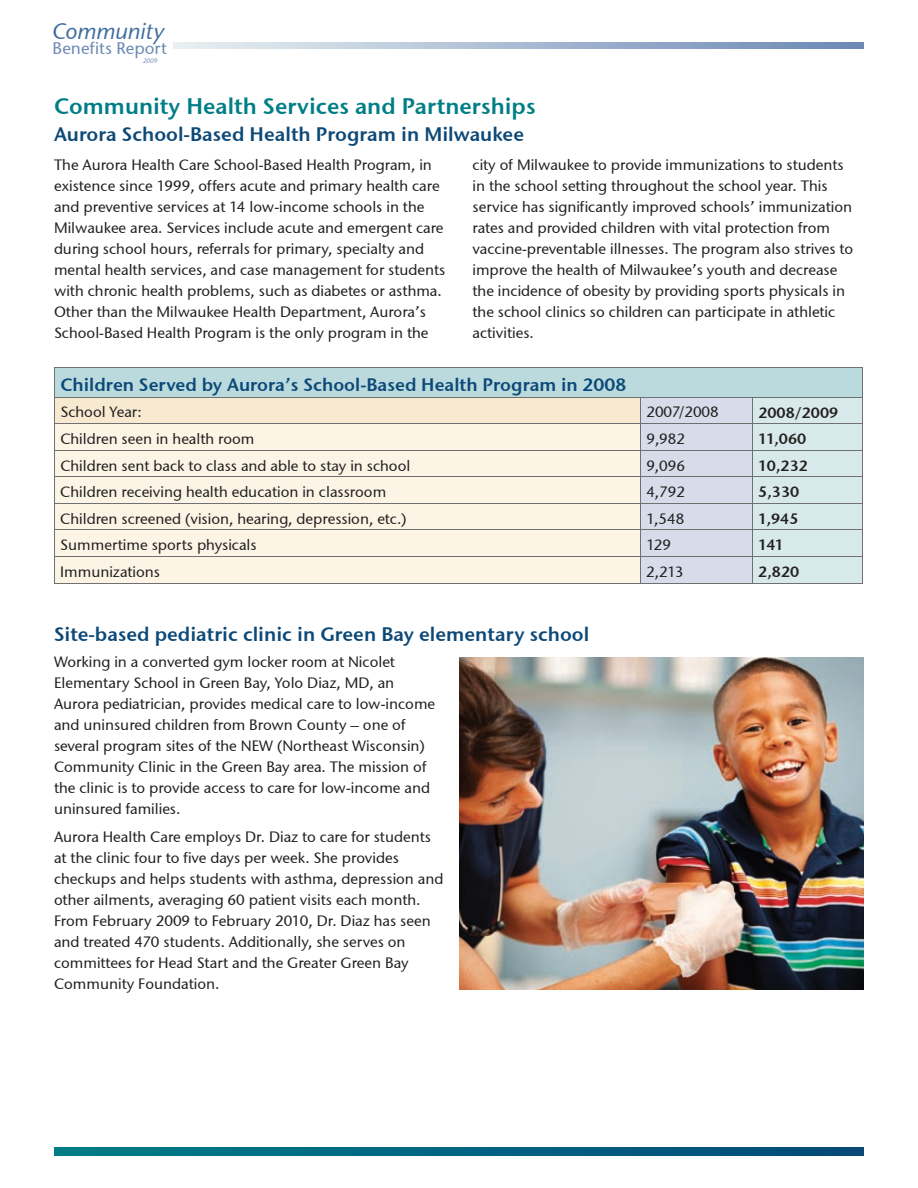
<style>
.page{position:relative;width:918px;height:1188px;background:#fff}
.page>*{position:absolute;margin:0;border:0;box-sizing:border-box;transform-origin:0 0}
.t1{font:22.5px "Stone Sans Sem ITCTT Semi";color:#007e85}
.t2{font:italic 22.5px "Stone Sans ITCTT Medium";letter-spacing:-.005em;color:#3f6c9e}
.t3{font:19.5px "Stone Sans Sem ITCTT Semi";color:#0d4977}
.t4{font:18px "Stone Sans Sem ITCTT Semi";color:#0d4977}
.t5{font:16.8px "Stone Sans ITCTT Medium";letter-spacing:.005em;color:#6b89b4}
.t6{font:15px/21px "Stone Sans ITCTT Medium";color:#232020}
.t7{font:15px "Stone Sans Sem ITCTT Semi";color:#232020}
.t8{font:italic 6.45px "Stone Sans ITCTT Medium";color:#6b89b4}
</style>
<div class="page">
<svg style="left:54px;top:1148px;width:810px;height:8px;background:#006380"></svg>
<div style="left:54px;top:368px;width:809px;height:29px;background:#badade"></div>
<div style="left:54px;top:397px;width:586px;height:27px;background:#f8ead1"></div>
<div style="left:55px;top:424px;width:585px;height:159px;background:#fcf4e5"></div>
<hr style="left:54px;top:367px;width:586px;height:1px;background:#6e7072">
<hr style="left:640px;top:367px;width:112px;height:1px;background:#6e7072">
<hr style="left:752px;top:367px;width:111px;height:1px;background:#6e7072">
<hr style="left:54px;top:397px;width:586px;height:1px;background:#6e7072">
<hr style="left:54px;top:423px;width:586px;height:1px;background:#6e7072">
<hr style="left:54px;top:450px;width:586px;height:1px;background:#6e7072">
<hr style="left:54px;top:476px;width:586px;height:1px;background:#6e7072">
<hr style="left:54px;top:503px;width:586px;height:1px;background:#6e7072">
<hr style="left:54px;top:530px;width:586px;height:1px;background:#6e7072">
<hr style="left:54px;top:556px;width:586px;height:1px;background:#6e7072">
<svg style="left:54px;top:368px;width:1px;height:215px"></svg>
<svg style="left:640px;top:368px;width:223px;height:215px;background:#cedce3"></svg>
<hr style="left:54px;top:583px;width:586px;height:1px;background:#6e7072">
<hr style="left:640px;top:583px;width:112px;height:1px;background:#6e7072">
<hr style="left:752px;top:583px;width:111px;height:1px;background:#6e7072">
<img style="left:459px;top:657px;width:405px;height:333px">
<h1 class="t2" style="left:53px;top:18px;width:113px">Community</h1>
<p class="t5" style="left:53px;top:38px;width:116px">Benefits Report</p>
<p class="t8" style="left:143px;top:57px;width:16px">2009</p>
<h1 class="t1" style="left:54px;top:92px;width:483px">Community Health Services and Partnerships</h1>
<h2 class="t3" style="left:54px;top:122px;width:472px">Aurora School-Based Health Program in Milwaukee</h2>
<p class="t6" style="left:54px;top:154px;width:393px">The Aurora Health Care School-Based Health Program, in existence since 1999, offers acute and primary health care and preventive services at 14 low-income schools in the Milwaukee area. Services include acute and emergent care during school hours, referrals for primary, specialty and mental health services, and case management for students with chronic health problems, such as diabetes or asthma.<br>Other than the Milwaukee Health Department, Aurora’s School-Based Health Program is the only program in the</p>
<p class="t6" style="left:472px;top:154px;width:382px">city of Milwaukee to provide immunizations to students in the school setting throughout the school year. This service has significantly improved schools’ immunization rates and provided children with vital protection from vaccine-preventable illnesses. The program also strives to improve the health of Milwaukee’s youth and decrease the incidence of obesity by providing sports physicals in the school clinics so children can participate in athletic activities.</p>
<p class="t4" style="left:60px;top:374px;width:568px">Children Served by Aurora’s School-Based Health Program in 2008</p>
<p class="t6" style="left:60px;top:402px;width:83px">School Year:</p>
<p class="t6" style="left:646px;top:402px;width:74px">2007/2008</p>
<p class="t7" style="left:758px;top:403px;width:82px">2008/2009</p>
<p class="t6" style="left:60px;top:428px;width:196px">Children seen in health room</p>
<p class="t6" style="left:646px;top:428px;width:40px">9,982</p>
<p class="t7" style="left:758px;top:430px;width:50px">11,060</p>
<p class="t6" style="left:60px;top:455px;width:352px">Children sent back to class and able to stay in school</p>
<p class="t6" style="left:646px;top:455px;width:40px">9,096</p>
<p class="t7" style="left:758px;top:456px;width:51px">10,232</p>
<p class="t6" style="left:60px;top:481px;width:327px">Children receiving health education in classroom</p>
<p class="t6" style="left:646px;top:481px;width:40px">4,792</p>
<p class="t7" style="left:758px;top:483px;width:43px">5,330</p>
<p class="t6" style="left:60px;top:508px;width:348px">Children screened (vision, hearing, depression, etc.)</p>
<p class="t6" style="left:646px;top:508px;width:39px">1,548</p>
<p class="t7" style="left:758px;top:509px;width:42px">1,945</p>
<p class="t6" style="left:60px;top:534px;width:198px">Summertime sports physicals</p>
<p class="t6" style="left:646px;top:534px;width:26px">129</p>
<p class="t7" style="left:758px;top:536px;width:27px">141</p>
<p class="t6" style="left:60px;top:561px;width:101px">Immunizations</p>
<p class="t6" style="left:646px;top:561px;width:38px">2,213</p>
<p class="t7" style="left:758px;top:562px;width:43px">2,820</p>
<h2 class="t3" style="left:54px;top:622px;width:537px">Site-based pediatric clinic in Green Bay elementary school</h2>
<p class="t6" style="left:54px;top:651px;width:383px">Working in a converted gym locker room at Nicolet Elementary School in Green Bay, Yolo Diaz, MD, an Aurora pediatrician, provides medical care to low-income and uninsured children from Brown County – one of several program sites of the NEW (Northeast Wisconsin)<br>Community Clinic in the Green Bay area. The mission of the clinic is to provide access to care for low-income and uninsured families.</p>
<p class="t6" style="left:54px;top:826px;width:391px">Aurora Health Care employs Dr. Diaz to care for students at the clinic four to five days per week. She provides checkups and helps students with asthma, depression and other ailments, averaging 60 patient visits each month.<br>From February 2009 to February 2010, Dr. Diaz has seen and treated 470 students. Additionally, she serves on committees for Head Start and the Greater Green Bay Community Foundation.</p>
</div>
